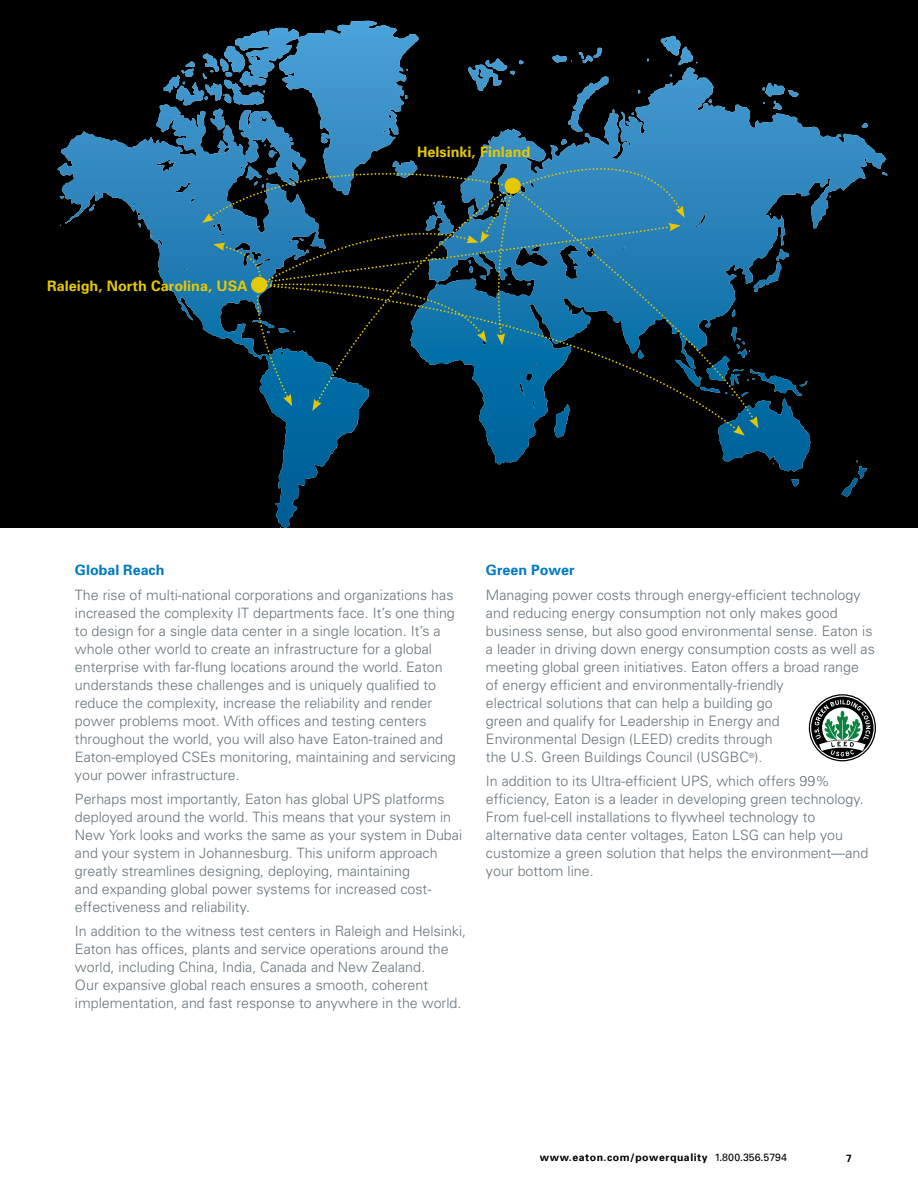
<style>
.page{position:relative;width:918px;height:1188px;background:#fff}
.page>*{position:absolute;margin:0;border:0;box-sizing:border-box;transform-origin:0 0}
.t1{font:700 14.4px "Univers";color:#e6c800}
.t2{font:300 14.25px/18px "Univers";color:#68737a}
.t3{font:700 14.25px "Univers";color:#007ac2}
.t4{font:700 10.5px "Univers";letter-spacing:.05em;color:#000}
.s1{font-weight:400}
</style>
<div class="page">
<div style="left:1px;top:0;width:917px;height:528px;background:#000"></div>
<svg style="left:861px;top:123px;width:7px;height:5px"></svg>
<svg style="left:882px;top:172px;width:6px;height:4px"></svg>
<svg style="left:841px;top:460px;width:26px;height:37px"></svg>
<svg style="left:791px;top:479px;width:8px;height:8px"></svg>
<hr style="left:0;top:0;width:1px;height:528px;background:#007ac2">
<svg style="left:58px;top:21px;width:753px;height:451px;background:#113549"></svg>
<div style="left:251px;top:277px;width:16px;height:16px;background:#e6c800;border-radius:50%"></div>
<svg style="left:809px;top:694px;width:67px;height:67px"></svg>
<p class="t1" style="left:47px;top:277px;width:202px">Raleigh, North Carolina, USA</p>
<p class="t1" style="left:417px;top:144px;width:115px">Helsinki, Finland</p>
<p class="t3" style="left:75px;top:561px;width:91px">Global Reach</p>
<p class="t2" style="left:75px;top:586px;width:382px">The rise of multi-national corporations and organizations has increased the complexity IT departments face. It’s one thing to design for a single data center in a single location. It’s a whole other world to create an infrastructure for a global enterprise with far-flung locations around the world. Eaton understands these challenges and is uniquely qualified to reduce the complexity, increase the reliability and render power problems moot. With offices and testing centers throughout the world, you will also have Eaton-trained and Eaton-employed CSEs monitoring, maintaining and servicing your power infrastructure.</p>
<p class="t2" style="left:75px;top:790px;width:389px">Perhaps most importantly, Eaton has global UPS platforms deployed around the world. This means that your system in New York looks and works the same as your system in Dubai and your system in Johannesburg. This uniform approach greatly streamlines designing, deploying, maintaining<br>and expanding global power systems for increased cost&shy;effectiveness and reliability.</p>
<p class="t2" style="left:75px;top:922px;width:393px">In addition to the witness test centers in Raleigh and Helsinki, Eaton has offices, plants and service operations around the world, including China, India, Canada and New Zealand.<br>Our expansive global reach ensures a smooth, coherent implementation, and fast response to anywhere in the world.</p>
<p class="t3" style="left:486px;top:561px;width:90px">Green Power</p>
<p class="t2" style="left:486px;top:586px;width:390px">Managing power costs through energy-efficient technology and reducing energy consumption not only makes good business sense, but also good environmental sense. Eaton is a leader in driving down energy consumption costs as well as meeting global green initiatives. Eaton offers a broad range of energy efficient and environmentally-friendly<br>electrical solutions that can help a building go<br>green and qualify for Leadership in Energy and<br>Environmental Design (LEED) credits through<br>the U.S. Green Buildings Council (USGBC<sup>®</sup>).</p>
<p class="t2" style="left:486px;top:772px;width:384px">In addition to its Ultra-efficient UPS, which offers 99% efficiency, Eaton is a leader in developing green technology.<br>From fuel-cell installations to flywheel technology to alternative data center voltages, Eaton LSG can help you customize a green solution that helps the environment—and your bottom line.</p>
<p class="t4" style="left:540px;top:1151px;width:248px">www.eaton.com/powerquality <span class="s1">1.800.356.5794</span></p>
<p class="t4" style="left:846px;top:1152px;width:7px">7</p>
</div>
